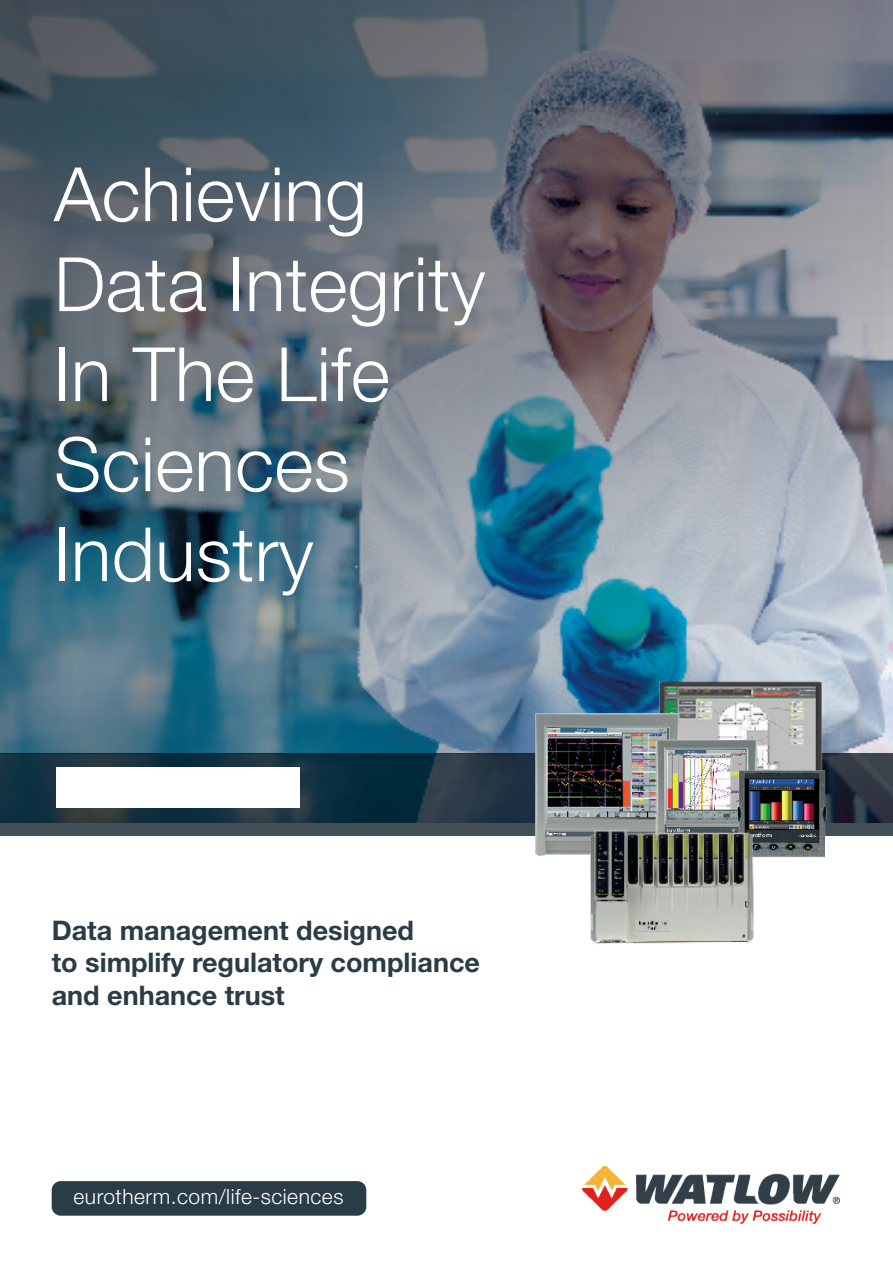
<style>
.page{position:relative;width:893px;height:1263px;background:#fff}
.page>*{position:absolute;margin:0;border:0;box-sizing:border-box;transform-origin:0 0}
.H1_-_Cover{font:300 75px/90px "Helvetica Neue LT Std";letter-spacing:.005em;color:#fff}
.H2___Cover{font:700 27px/32.4px "Helvetica Neue LT Std";color:#2a3c45}
.t1{font:300 21px "Helvetica Neue LT Std";letter-spacing:.025em;color:#fff}
</style>
<div class="page">
<img style="left:0;top:1px;width:891px;height:752px">
<img style="left:583px;top:1167px;width:256px;height:56px">
<svg style="left:0;top:753px;width:893px;height:83px;background:#233946"></svg>
<img style="left:632px;top:664px;width:223px;height:142px">
<img style="left:527px;top:704px;width:160px;height:152px">
<img style="left:647px;top:732px;width:122px;height:86px">
<img style="left:731px;top:767px;width:102px;height:91px">
<img style="left:584px;top:818px;width:175px;height:127px">
<img style="left:57px;top:767px;width:242px;height:40px">
<div style="left:52px;top:1181px;width:314px;height:35px;background:#2a3c45;border-radius:9px"></div>
<p class="H1_-_Cover" style="left:54px;top:148px;width:433px">Achieving<br>Data Integrity<br>In The Life<br>Sciences<br>Industry</p>
<p class="H2___Cover" style="left:52px;top:913px;width:430px">Data management designed<br>to simplify regulatory compliance and enhance trust</p>
<p class="t1" style="left:73px;top:1184px;width:271px">eurotherm.com/life-sciences</p>
</div>
